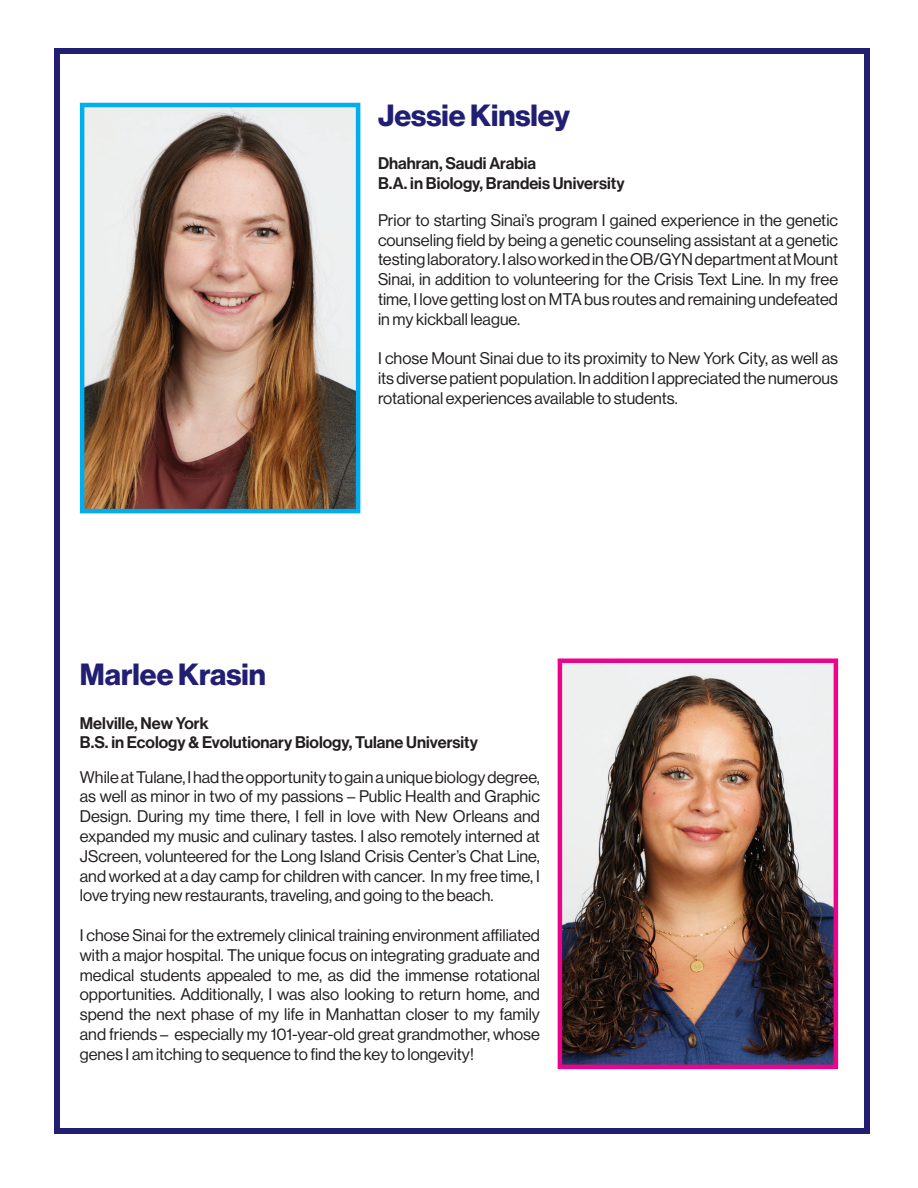
<style>
.page{position:relative;width:918px;height:1188px;background:#fff}
.page>*{position:absolute;margin:0;border:0;box-sizing:border-box;transform-origin:0 0}
.t1{font:30px "N Haas Grotesk DS Pro 75 Bd";color:#221e72}
.t2{font:16.5px/19.8px "N Haas Grotesk DS Pro 55 Rg";color:#231f20;text-align:justify}
.t3{font:16.5px/19.8px "N Haas Grotesk DS Pro 65 Md";color:#231f20}
</style>
<div class="page">
<img style="left:85px;top:108px;width:270px;height:400px">
<div style="left:80px;top:103px;width:280px;height:410px;border:4px solid #00aeef"></div>
<img style="left:563px;top:663px;width:270px;height:401px">
<div style="left:558px;top:658px;width:280px;height:411px;border:4px solid #ed028c"></div>
<div style="left:54px;top:48px;width:816px;height:1086px;border:6px solid #221e72"></div>
<h1 class="t1" style="left:378px;top:98px;width:194px">Jessie Kinsley</h1>
<p class="t3" style="left:378px;top:154px;width:248px">Dhahran, Saudi Arabia<br>B.A. in Biology, Brandeis University</p>
<p class="t2" style="left:378px;top:210px;width:462px">Prior to starting Sinai’s program I gained experience in the genetic counseling field by being a genetic counseling assistant at a genetic testing laboratory. I also worked in the OB/GYN department at Mount Sinai, in addition to volunteering for the Crisis Text Line. In my free time, I love getting lost on MTA bus routes and remaining undefeated in my kickball league.</p>
<p class="t2" style="left:378px;top:349px;width:462px">I chose Mount Sinai due to its proximity to New York City, as well as its diverse patient population. In addition I appreciated the numerous rotational experiences available to students.</p>
<h1 class="t1" style="left:80px;top:657px;width:187px">Marlee Krasin</h1>
<p class="t3" style="left:80px;top:713px;width:400px">Melville, New York<br>B.S. in Ecology &amp; Evolutionary Biology, Tulane University</p>
<p class="t2" style="left:80px;top:767px;width:462px">While at Tulane, I had the opportunity to gain a unique biology degree, as well as minor in two of my passions – Public Health and Graphic Design. During my time there, I fell in love with New Orleans and expanded my music and culinary tastes. I also remotely interned at JScreen, volunteered for the Long Island Crisis Center’s Chat Line, and worked at a day camp for children with cancer. In my free time, I love trying new restaurants, traveling, and going to the beach.</p>
<p class="t2" style="left:80px;top:925px;width:462px">I chose Sinai for the extremely clinical training environment affiliated with a major hospital. The unique focus on integrating graduate and medical students appealed to me, as did the immense rotational opportunities. Additionally, I was also looking to return home, and spend the next phase of my life in Manhattan closer to my family and friends – especially my 101-year-old great grandmother, whose genes I am itching to sequence to find the key to longevity!</p>
</div>
